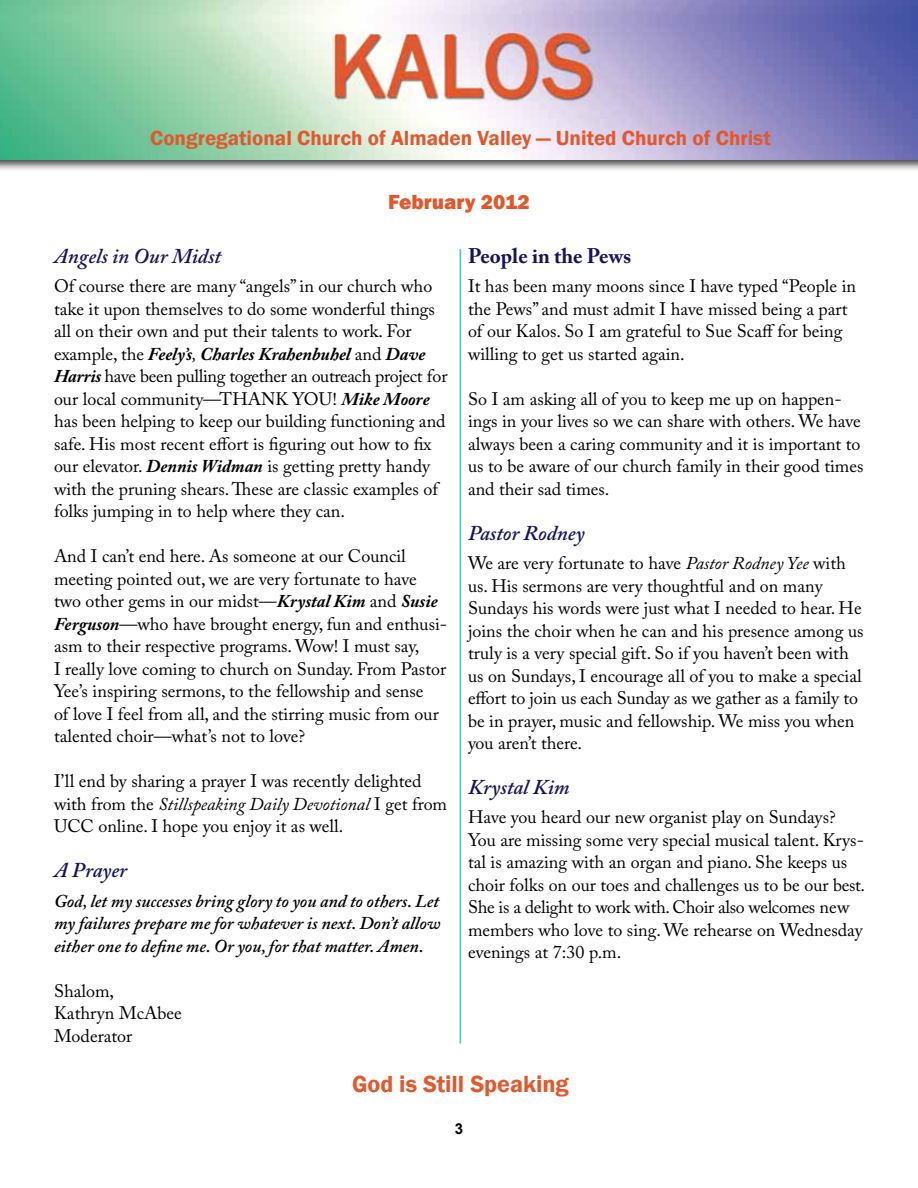
<style>
.page{position:relative;width:918px;height:1188px;background:#fff}
.page>*{position:absolute;margin:0;border:0;box-sizing:border-box;transform-origin:0 0}
.t1{font:600 24px "Franklin Gothic";color:#e3572d}
.t2{font:600 21px "Franklin Gothic";color:#e3572d}
.t3{font:italic 600 21px "Adobe Caslon Pro";color:#16145f}
.t4{font:700 21px "Adobe Caslon Pro";color:#16145f}
.t5{font:800 21px "Franklin Gothic";color:#e3572d}
.t6{font:18px/22.5px "Adobe Caslon Pro";color:#000}
.t7{font:italic 600 18px/22.5px "Adobe Caslon Pro";color:#000;text-align:justify}
.t8{font:700 15px "Arial";color:#000}
.s1{font-weight:700;font-style:italic}
.s2{font-style:italic}
</style>
<div class="page">
<div style="left:0;top:0;width:918px;height:172px;background:#000;opacity:.75"></div>
<img style="left:0;top:0;width:918px;height:159px">
<hr style="left:460px;top:249px;width:1px;height:795px;background:#00aaa6">
<p class="t2" style="left:150px;top:125px;width:622px">Congregational Church of Almaden Valley — United Church of Christ</p>
<p class="t5" style="left:388px;top:189px;width:143px">February 2012</p>
<p class="t3" style="left:54px;top:244px;width:169px">Angels in Our Midst</p>
<p class="t6" style="left:54px;top:275px;width:395px">Of course there are many “angels” in our church who take it upon themselves to do some wonderful things all on their own and put their talents to work. For example, the <span class="s1">Feely’s</span><span class="s2">,</span> <span class="s1">Charles Krahenbuhel</span> and <span class="s1">Dave Harris</span> have been pulling together an outreach project for our local community—THANK YOU! <span class="s1">Mike Moore </span>has been helping to keep our building functioning and safe. His most recent effort is figuring out how to fix our elevator. <span class="s1">Dennis Widman</span> is getting pretty handy with the pruning shears. These are classic examples of folks jumping in to help where they can.</p>
<p class="t6" style="left:54px;top:545px;width:395px">And I can’t end here. As someone at our Council meeting pointed out, we are very fortunate to have two other gems in our midst—<span class="s1">Krystal Kim</span> and <span class="s1">Susie Ferguson</span>—who have brought energy, fun and enthusi&shy;asm to their respective programs. Wow! I must say,<br>I really love coming to church on Sunday. From Pastor Yee’s inspiring sermons, to the fellowship and sense<br>of love I feel from all, and the stirring music from our talented choir—what’s not to love?</p>
<p class="t6" style="left:54px;top:770px;width:395px">I’ll end by sharing a prayer I was recently delighted with from the <span class="s2">Stillspeaking Daily Devotional</span> I get from<br>UCC online. I hope you enjoy it as well.</p>
<p class="t3" style="left:54px;top:858px;width:75px">A Prayer</p>
<p class="t7" style="left:54px;top:889px;width:388px">God, let my successes bring glory to you and to others. Let my failures prepare me for whatever is next. Don’t allow either one to define me. Or you, for that matter. Amen.</p>
<p class="t6" style="left:54px;top:979px;width:129px">Shalom,<br>Kathryn McAbee<br>Moderator</p>
<p class="t4" style="left:468px;top:244px;width:165px">People in the Pews</p>
<p class="t6" style="left:468px;top:275px;width:390px">It has been many moons since I have typed “People in the Pews” and must admit I have missed being a part of our Kalos. So I am grateful to Sue Scaff for being willing to get us started again.</p>
<p class="t6" style="left:468px;top:387px;width:397px">So I am asking all of you to keep me up on happen&shy;ings in your lives so we can share with others. We have always been a caring community and it is important to us to be aware of our church family in their good times and their sad times.</p>
<p class="t3" style="left:468px;top:520px;width:118px">Pastor Rodney</p>
<p class="t6" style="left:468px;top:552px;width:397px">We are very fortunate to have <span class="s2">Pastor Rodney Yee</span> with us. His sermons are very thoughtful and on many Sundays his words were just what I needed to hear. He joins the choir when he can and his presence among us truly is a very special gift. So if you haven’t been with us on Sundays, I encourage all of you to make a special effort to join us each Sunday as we gather as a family to be in prayer, music and fellowship. We miss you when you aren’t there.</p>
<p class="t3" style="left:468px;top:775px;width:103px">Krystal Kim</p>
<p class="t6" style="left:468px;top:806px;width:399px">Have you heard our new organist play on Sundays?<br>You are missing some very special musical talent. Krys&shy;tal is amazing with an organ and piano. She keeps us choir folks on our toes and challenges us to be our best.<br>She is a delight to work with. Choir also welcomes new members who love to sing. We rehearse on Wednesday evenings at 7:30 p.m.</p>
<h1 class="t1" style="left:352px;top:1069px;width:218px">God is Still Speaking</h1>
<p class="t8" style="left:455px;top:1119px;width:10px">3</p>
</div>
